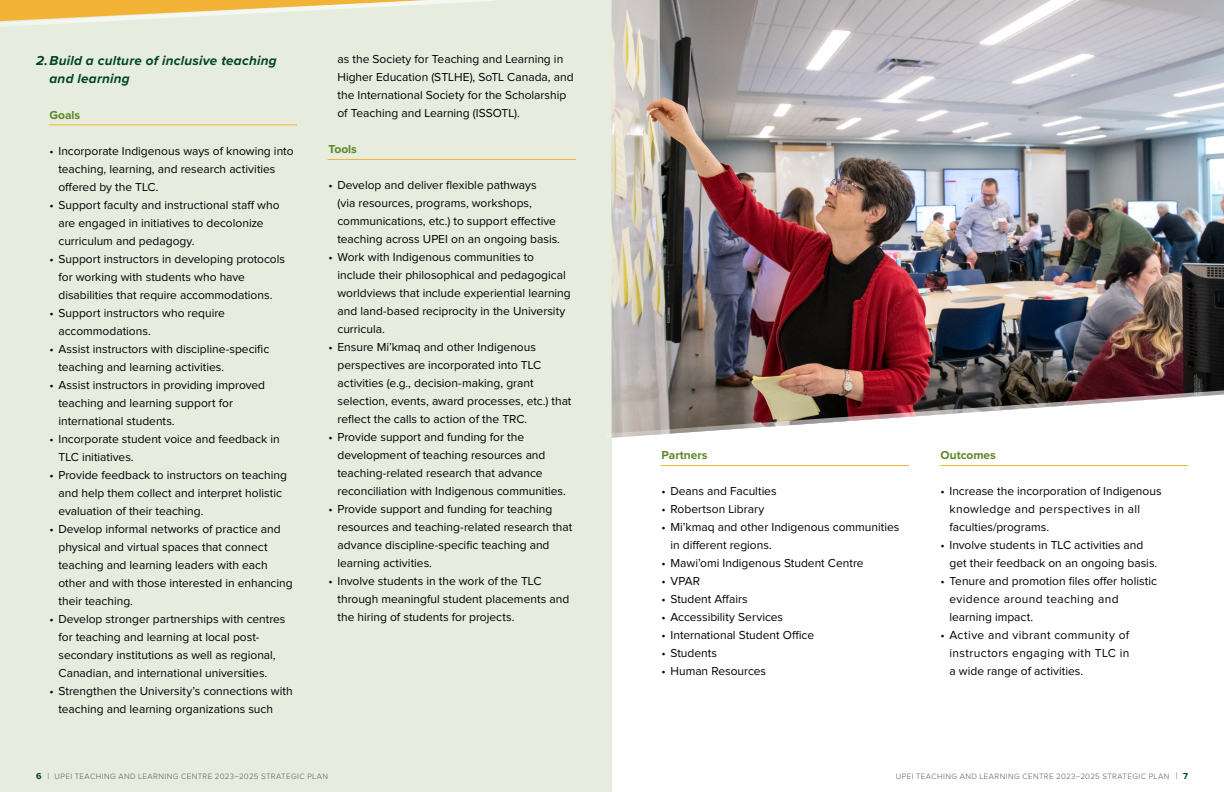
<style>
.page{position:relative;width:1224px;height:792px;background:#fff}
.page>*{position:absolute;margin:0;border:0;box-sizing:border-box;transform-origin:0 0}
.t1{font:italic 700 13.5px/18px "Proxima Nova";letter-spacing:.015em;color:#004522}
.t2{font:12px/18px "Proxima Nova";color:#000}
.t3{font:700 12px "Proxima Nova";color:#5c8727}
.t4{font:300 8px "Proxima Nova";letter-spacing:.05em;color:#58595b}
.s1{font-weight:700;font-size:9px;color:#004522}
.s2{font-size:9px}
.s3{font-size:10px}
</style>
<div class="page">
<hr style="left:940px;top:465px;width:248px;height:1px;background:#f3b336">
<hr style="left:661px;top:465px;width:248px;height:1px;background:#f3b336">
<div style="left:0;top:0;width:612px;height:792px;background:#e6ecde"></div>
<svg style="left:0;top:0;width:496px;height:36px;background:#eadeb5"></svg>
<img style="left:612px;top:0;width:612px;height:387px">
<svg style="left:601px;top:387px;width:623px;height:54px"></svg>
<hr style="left:49px;top:125px;width:248px;height:1px;background:#f3b336">
<hr style="left:328px;top:159px;width:248px;height:1px;background:#f3b336">
<p class="t1" style="left:50px;top:51px;width:229px;text-indent:-14px">2.Build a culture of inclusive teaching and learning</p>
<p class="t3" style="left:50px;top:106px;width:32px">Goals</p>
<p class="t2" style="left:58px;top:142px;width:237px;text-indent:-9px">• Incorporate Indigenous ways of knowing into teaching, learning, and research activities ofered by the TLC.</p>
<p class="t2" style="left:58px;top:196px;width:223px;text-indent:-9px">• Support faculty and instructional staf who are engaged in initiatives to decolonize curriculum and pedagogy.</p>
<p class="t2" style="left:58px;top:250px;width:228px;text-indent:-9px">• Support instructors in developing protocols for working with students who have disabilities that require accommodations.</p>
<p class="t2" style="left:58px;top:304px;width:168px;text-indent:-9px">• Support instructors who require accommodations.</p>
<p class="t2" style="left:58px;top:340px;width:212px;text-indent:-9px">• Assist instructors with discipline-specifc teaching and learning activities.</p>
<p class="t2" style="left:58px;top:376px;width:208px;text-indent:-9px">• Assist instructors in providing improved teaching and learning support for international students.</p>
<p class="t2" style="left:58px;top:430px;width:223px;text-indent:-9px">• Incorporate student voice and feedback in<br>TLC initiatives.</p>
<p class="t2" style="left:58px;top:466px;width:230px;text-indent:-9px">• Provide feedback to instructors on teaching and help them collect and interpret holistic evaluation of their teaching.</p>
<p class="t2" style="left:58px;top:520px;width:236px;text-indent:-9px">• Develop informal networks of practice and physical and virtual spaces that connect teaching and learning leaders with each other and with those interested in enhancing their teaching.</p>
<p class="t2" style="left:58px;top:610px;width:229px;text-indent:-9px">• Develop stronger partnerships with centres for teaching and learning at local post&shy;secondary institutions as well as regional, Canadian, and international universities.</p>
<p class="t2" style="left:58px;top:682px;width:236px;text-indent:-9px">• Strengthen the University’s connections with teaching and learning organizations such</p>
<p class="t2" style="left:338px;top:51px;width:238px">as the Society for Teaching and Learning in Higher Education (STLHE), SoTL Canada, and the International Society for the Scholarship of Teaching and Learning (ISSOTL).</p>
<p class="t3" style="left:328px;top:141px;width:30px">Tools</p>
<p class="t2" style="left:338px;top:177px;width:224px;text-indent:-9px">• Develop and deliver fexible pathways<br>(via resources, programs, workshops, communications, etc.) to support efective teaching across UPEI on an ongoing basis.</p>
<p class="t2" style="left:338px;top:249px;width:235px;text-indent:-9px">• Work with Indigenous communities to include their philosophical and pedagogical worldviews that include experiential learning and land-based reciprocity in the University curricula.</p>
<p class="t2" style="left:338px;top:339px;width:236px;text-indent:-9px">• Ensure Mi’kmaq and other Indigenous perspectives are incorporated into TLC activities (e.g., decision-making, grant selection, events, award processes, etc.) that refect the calls to action of the TRC.</p>
<p class="t2" style="left:338px;top:429px;width:230px;text-indent:-9px">• Provide support and funding for the development of teaching resources and teaching-related research that advance reconciliation with Indigenous communities.</p>
<p class="t2" style="left:338px;top:501px;width:236px;text-indent:-9px">• Provide support and funding for teaching resources and teaching-related research that advance discipline-specifc teaching and learning activities.</p>
<p class="t2" style="left:338px;top:573px;width:233px;text-indent:-9px">• Involve students in the work of the TLC through meaningful student placements and the hiring of students for projects.</p>
<p class="t4" style="left:36px;top:770px;width:294px"><span class="s1">6</span> <span class="s2">|</span> UPEI TEACHING AND LEARNING CENTRE 2023–2025 STRATEGIC PLAN</p>
<h4 class="t3" style="left:662px;top:446px;width:48px">Partners</h4>
<p class="t2" style="left:662px;top:483px;width:117px">• Deans and Faculties</p>
<p class="t2" style="left:662px;top:501px;width:104px">• Robertson Library</p>
<p class="t2" style="left:670px;top:519px;width:230px;text-indent:-9px">• Mi’kmaq and other Indigenous communities in diferent regions.</p>
<p class="t2" style="left:662px;top:555px;width:204px">• Mawi’omi Indigenous Student Centre</p>
<p class="t2" style="left:662px;top:573px;width:40px">• VPAR</p>
<p class="t2" style="left:662px;top:591px;width:88px">• Student Afairs</p>
<p class="t2" style="left:662px;top:609px;width:123px">• Accessibility Services</p>
<p class="t2" style="left:662px;top:627px;width:154px">• International Student Ofce</p>
<p class="t2" style="left:662px;top:645px;width:57px">• Students</p>
<p class="t2" style="left:662px;top:663px;width:106px">• Human Resources</p>
<h4 class="t3" style="left:940px;top:446px;width:57px">Outcomes</h4>
<p class="t2" style="left:950px;top:483px;width:214px;text-indent:-9px">• Increase the incorporation of Indigenous knowledge and perspectives in all faculties/programs.</p>
<p class="t2" style="left:950px;top:537px;width:209px;text-indent:-9px">• Involve students in TLC activities and get their feedback on an ongoing basis.</p>
<p class="t2" style="left:950px;top:573px;width:209px;text-indent:-9px">• Tenure and promotion fles ofer holistic evidence around teaching and learning impact.</p>
<p class="t2" style="left:950px;top:627px;width:182px;text-align:justify;text-indent:-9px">• Active and vibrant community of instructors engaging with TLC in a wide range of activities.</p>
<p class="t4" style="left:896px;top:770px;width:294px">UPEI TEACHING AND LEARNING CENTRE 2023–2025 STRATEGIC PLAN <span class="s3">|</span> <span class="s1">7</span></p>
</div>
